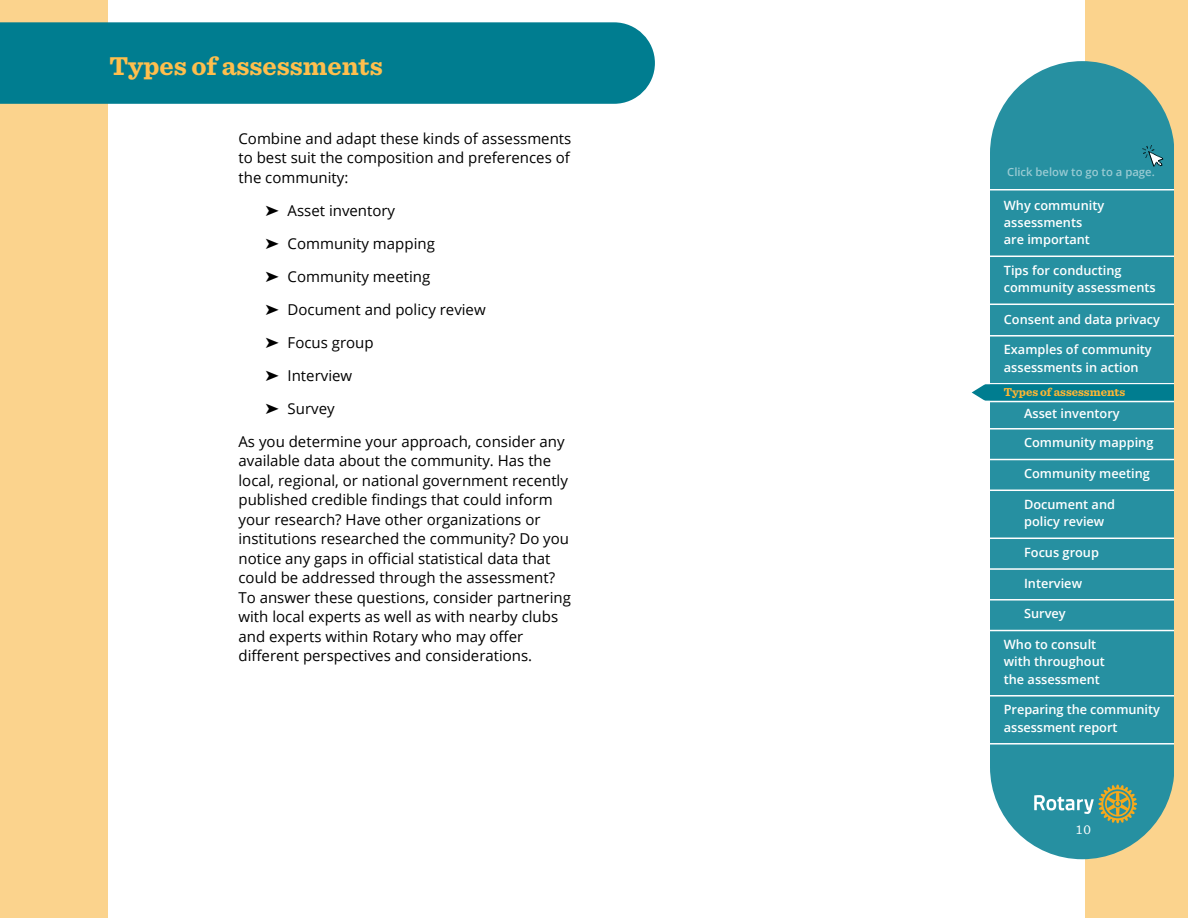
<style>
.page{position:relative;width:1188px;height:918px;background:#fff}
.page>*{position:absolute;margin:0;border:0;box-sizing:border-box;transform-origin:0 0}
.t1{font:700 27px "Sentinel";color:#ffbf4d}
.t2{font:15px/19.5px "Open Sans";color:#000;text-align:justify}
.t3{font:13.5px "Sentinel";color:#fff}
.t4{font:600 12.75px/17.2px "Open Sans";color:#fff}
.t5{font:700 12px "Sentinel";color:#ffb633}
.t6{font:600 11.25px "Open Sans";color:#99cbd3}
</style>
<div class="page">
<div style="left:1085px;top:0;width:103px;height:918px;background:#fbd38d"></div>
<div style="left:990px;top:61px;width:184px;height:798px;background:#2690a1;border-radius:92px"></div>
<hr style="left:977px;top:256px;width:211px;height:1px;background:#fff">
<hr style="left:977px;top:304px;width:211px;height:1px;background:#fff">
<hr style="left:977px;top:335px;width:211px;height:2px;background:#fff">
<hr style="left:977px;top:383px;width:211px;height:2px;background:#fff">
<div style="left:957px;top:384px;width:231px;height:17px;background:#007d90"></div>
<hr style="left:977px;top:401px;width:203px;height:1px;background:#fff">
<hr style="left:977px;top:428px;width:211px;height:2px;background:#fff">
<hr style="left:977px;top:459px;width:211px;height:1px;background:#fff">
<hr style="left:977px;top:490px;width:211px;height:1px;background:#fff">
<hr style="left:977px;top:538px;width:211px;height:1px;background:#fff">
<hr style="left:977px;top:568px;width:211px;height:2px;background:#fff">
<hr style="left:977px;top:599px;width:211px;height:2px;background:#fff">
<hr style="left:977px;top:630px;width:211px;height:1px;background:#fff">
<hr style="left:977px;top:695px;width:211px;height:2px;background:#fff">
<hr style="left:977px;top:743px;width:211px;height:2px;background:#fff">
<hr style="left:981px;top:189px;width:197px;height:1px;background:#fff">
<div style="left:1174px;top:0;width:14px;height:918px;background:#fbd38d"></div>
<svg style="left:1142px;top:145px;width:21px;height:22px"></svg>
<div style="left:0;top:0;width:107px;height:918px;background:#fbd38d"></div>
<svg style="left:957px;top:384px;width:30px;height:17px"></svg>
<svg style="left:1034px;top:784px;width:103px;height:39px"></svg>
<div style="left:0;top:22px;width:655px;height:82px;background:#007d90"></div>
<h1 class="t1" style="left:110px;top:45px;width:275px">Types of assessments</h1>
<p class="t2" style="left:238px;top:128px;width:334px">Combine and adapt these kinds of assessments to best suit the composition and preferences of the community:</p>
<p class="t2" style="left:266px;top:200px;width:131px">➤ Asset inventory</p>
<p class="t2" style="left:266px;top:233px;width:171px">➤ Community mapping</p>
<p class="t2" style="left:266px;top:266px;width:166px">➤ Community meeting</p>
<p class="t2" style="left:266px;top:299px;width:222px">➤ Document and policy review</p>
<p class="t2" style="left:266px;top:332px;width:110px">➤ Focus group</p>
<p class="t2" style="left:266px;top:365px;width:88px">➤ Interview</p>
<p class="t2" style="left:266px;top:398px;width:71px">➤ Survey</p>
<p class="t2" style="left:238px;top:431px;width:334px;text-align:left">As you determine your approach, consider any available data about the community. Has the local, regional, or national government recently published credible findings that could inform your research? Have other organizations or institutions researched the community? Do you notice any gaps in official statistical data that could be addressed through the assessment?<br>To answer these questions, consider partnering with local experts as well as with nearby clubs and experts within Rotary who may offer different perspectives and considerations.</p>
<p class="t6" style="left:1007px;top:164px;width:149px">Click below to go to a page.</p>
<p class="t4" style="left:1004px;top:196px;width:102px">Why community assessments are important</p>
<p class="t4" style="left:1004px;top:261px;width:153px">Tips for conducting community assessments</p>
<p class="t4" style="left:1004px;top:310px;width:158px">Consent and data privacy</p>
<p class="t4" style="left:1004px;top:341px;width:149px">Examples of community assessments in action</p>
<p class="t5" style="left:1004px;top:383px;width:123px">Types of assessments</p>
<p class="t4" style="left:1024px;top:405px;width:97px">Asset inventory</p>
<p class="t4" style="left:1024px;top:434px;width:131px">Community mapping</p>
<p class="t4" style="left:1024px;top:465px;width:127px">Community meeting</p>
<p class="t4" style="left:1024px;top:495px;width:92px">Document and policy review</p>
<p class="t4" style="left:1024px;top:543px;width:76px">Focus group</p>
<p class="t4" style="left:1024px;top:574px;width:59px">Interview</p>
<p class="t4" style="left:1024px;top:605px;width:43px">Survey</p>
<p class="t4" style="left:1004px;top:636px;width:102px">Who to consult with throughout the assessment</p>
<p class="t4" style="left:1004px;top:701px;width:158px">Preparing the community assessment report</p>
<p class="t3" style="left:1076px;top:819px;width:16px">10</p>
<p class="t3" style="left:1076px;top:827px;width:16px">10</p>
</div>
